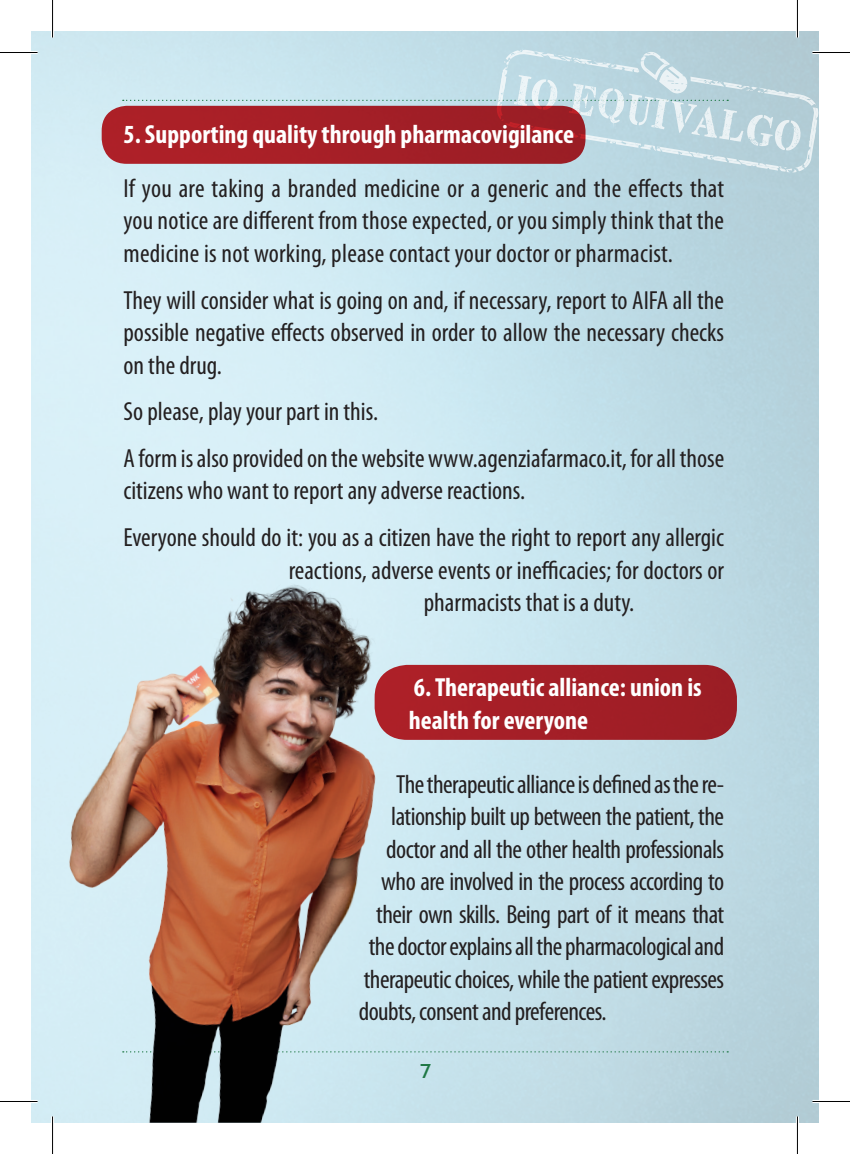
<style>
.page{position:relative;width:850px;height:1154px;background:#fff}
.page>*{position:absolute;margin:0;border:0;box-sizing:border-box;transform-origin:0 0}
.t1{font:condensed 26.25px/32.5px "Myriad Pro";letter-spacing:-.01em;color:#231f20}
.t2{font:700 condensed 26.25px/32.5px "Myriad Pro";color:#fff}
.t3{font:600 20px "Neris";color:#1f7845}
</style>
<div class="page">
<img style="left:31px;top:31px;width:787px;height:1092px">
<svg style="left:425px;top:1051px;width:302px;height:1px"></svg>
<svg style="left:123px;top:50px;width:695px;height:123px;background:#c2dce5"></svg>
<div style="left:374px;top:665px;width:362px;height:75px;background:#a31e26;border-radius:33px"></div>
<div style="left:102px;top:106px;width:483px;height:58px;background:#a51f27;border-radius:25px"></div>
<img style="left:31px;top:548px;width:394px;height:575px">
<hr style="left:0;top:51px;width:38px;height:3px;background:#fff">
<hr style="left:812px;top:51px;width:37px;height:3px;background:#fff">
<hr style="left:0;top:1100px;width:38px;height:3px;background:#fff">
<hr style="left:812px;top:1100px;width:37px;height:3px;background:#fff">
<hr style="left:51px;top:0;width:3px;height:38px;background:#fff">
<hr style="left:51px;top:1116px;width:3px;height:38px;background:#fff">
<hr style="left:795px;top:0;width:3px;height:38px;background:#fff">
<hr style="left:795px;top:1116px;width:3px;height:38px;background:#fff">
<hr style="left:0;top:52px;width:38px;height:1px;background:#000">
<hr style="left:812px;top:52px;width:37px;height:1px;background:#000">
<hr style="left:0;top:1101px;width:38px;height:1px;background:#000">
<hr style="left:812px;top:1101px;width:37px;height:1px;background:#000">
<hr style="left:52px;top:0;width:1px;height:38px;background:#000">
<hr style="left:52px;top:1116px;width:1px;height:38px;background:#000">
<hr style="left:796px;top:0;width:1px;height:38px;background:#000">
<hr style="left:796px;top:1116px;width:1px;height:38px;background:#000">
<p class="t2" style="left:123px;top:118px;width:452px">5. Supporting quality through pharmacovigilance</p>
<p class="t1" style="left:123px;top:172px;width:602px;text-align:justify">If you are taking a branded medicine or a generic and the effects that you notice are different from those expected, or you simply think that the medicine is not working, please contact your doctor or pharmacist.</p>
<p class="t1" style="left:123px;top:284px;width:602px;text-align:justify">They will consider what is going on and, if necessary, report to AIFA all the possible negative effects observed in order to allow the necessary checks on the drug.</p>
<p class="t1" style="left:123px;top:389px;width:602px;line-height:46.8px">So please, play your part in this.<br>A form is also provided on the website www.agenziafarmaco.it, for all those</p>
<p class="t1" style="left:123px;top:468px;width:601px;line-height:46.8px">citizens who want to report any adverse reactions.<br>Everyone should do it: you as a citizen have the right to report any allergic</p>
<p class="t1" style="left:423px;top:554px;width:302px;text-indent:-135px">reactions, adverse events or inefficacies; for doctors or pharmacists that is a duty.</p>
<p class="t2" style="left:408px;top:672px;width:294px">6. Therapeutic alliance: union is health for everyone</p>
<p class="t1" style="left:396px;top:768px;width:329px">The therapeutic alliance is defined as the re-</p>
<p class="t1" style="left:391px;top:801px;width:334px">lationship built up between the patient, the</p>
<p class="t1" style="left:386px;top:833px;width:339px">doctor and all the other health professionals</p>
<p class="t1" style="left:381px;top:866px;width:344px">who are involved in the process according to</p>
<p class="t1" style="left:376px;top:898px;width:349px">their own skills. Being part of it means that</p>
<p class="t1" style="left:368px;top:931px;width:357px">the doctor explains all the pharmacological and</p>
<p class="t1" style="left:363px;top:963px;width:362px">therapeutic choices, while the patient expresses</p>
<p class="t1" style="left:358px;top:996px;width:249px">doubts, consent and preferences.</p>
<p class="t3" style="left:419px;top:1057px;width:13px">7</p>
</div>
